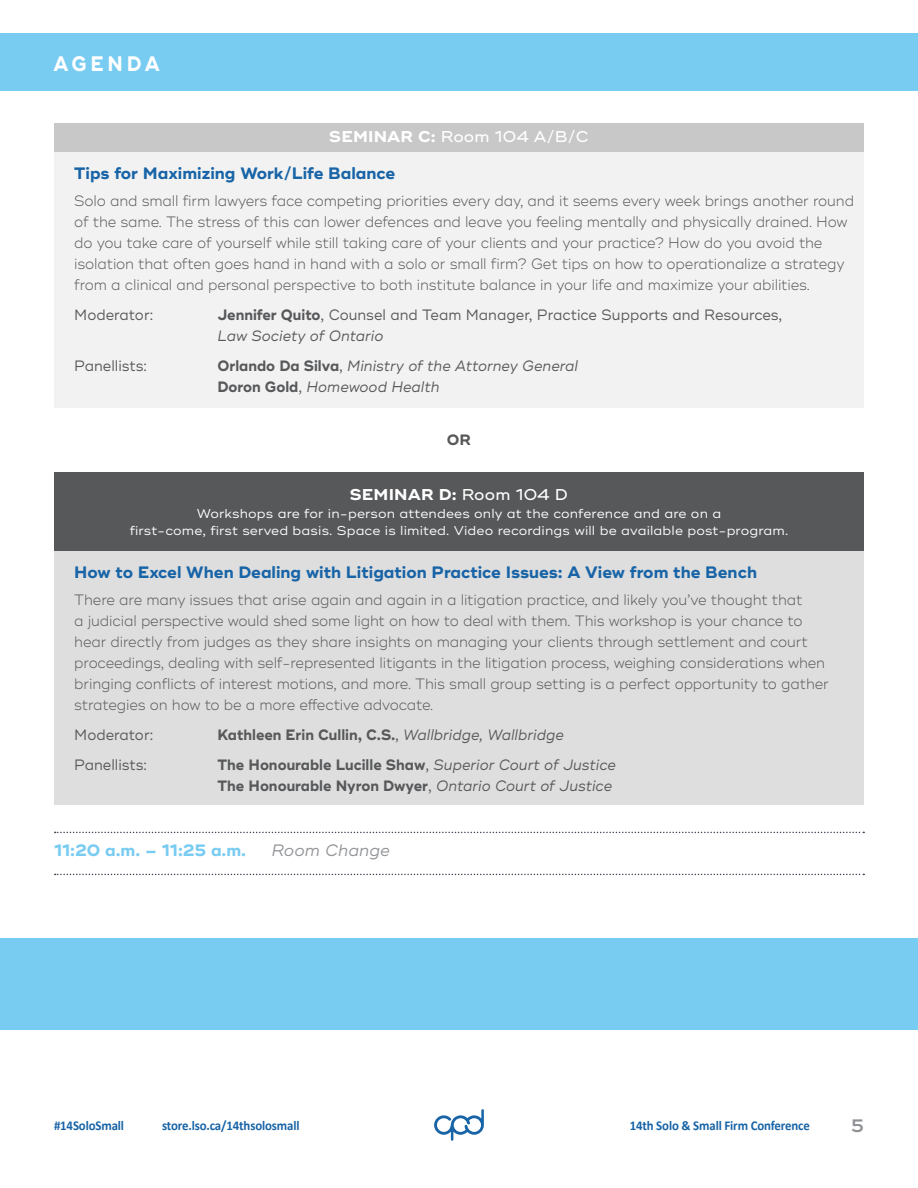
<style>
.page{position:relative;width:918px;height:1188px;background:#fff}
.page>*{position:absolute;margin:0;border:0;box-sizing:border-box;transform-origin:0 0}
.t1{font:700 21px "Ridley Grotesk";letter-spacing:.2em;color:#fff;scale:.9 1}
.t2{font:600 18px "Ridley Grotesk";color:#8f9194}
.t3{font:700 16.5px "Ridley Grotesk";color:#1864a7}
.t4{font:700 16.5px "Ridley Grotesk";letter-spacing:-.005em;color:#78cbf1}
.t5{font:italic 16.5px "Ridley Grotesk";color:#939598}
.t6{font:500 15.6px "Ridley Grotesk";letter-spacing:.01em;color:#fff;scale:1.05 1}
.t7{font:700 15.6px "Ridley Grotesk";letter-spacing:.01em;color:#fff;scale:1.05 1}
.t8{font:300 15px/21px "Ridley Grotesk";letter-spacing:-.01em;color:#57585a;scale:.95 1}
.basic-text1{font:700 15px/21px "Ridley Grotesk";color:#57585a;scale:.95 1}
.t9{font:15px/21px "Ridley Grotesk";color:#57585a;scale:.95 1}
.t10{font:italic 15px/21px "Ridley Grotesk";color:#57585a;scale:.95 1}
.basic-text1-2{font:700 15px "Ridley Grotesk";color:#57585a}
.t11{font:700 13.5px "Calibri";letter-spacing:-.01em;color:#1864a7;scale:.95 1}
.t12{font:12.9px/16.5px "Ridley Grotesk";letter-spacing:.01em;color:#fff;text-align:center;scale:1.05 1}
.s1{font-weight:700}
.s2{font-style:italic}
.s3{font-weight:700;font-style:normal}
.s4{font-style:normal}
.s5{font-weight:500}
.s6{font-weight:400}
.s7{font-weight:400;font-style:italic}
</style>
<div class="page">
<svg style="left:434px;top:1109px;width:50px;height:32px"></svg>
<div style="left:0;top:33px;width:918px;height:58px;background:#78cbf1"></div>
<svg style="left:55px;top:832px;width:809px;height:1px"></svg>
<svg style="left:55px;top:874px;width:809px;height:1px"></svg>
<div style="left:54px;top:152px;width:810px;height:255px;background:#f2f2f2"></div>
<div style="left:54px;top:516px;width:810px;height:289px;background:#dedede"></div>
<div style="left:54px;top:123px;width:810px;height:29px;background:#c9c8c9"></div>
<div style="left:54px;top:472px;width:810px;height:79px;background:#57585a"></div>
<div style="left:0;top:939px;width:918px;height:91px;background:#78cbf1"></div>
<p class="t1" style="left:53px;top:51px;width:120px">AGENDA</p>
<p class="t6" style="left:329px;top:128px;width:249px"><span class="s1">SEMINAR C:</span> Room 104 A/B/C</p>
<p class="t3" style="left:74px;top:163px;width:323px">Tips for Maximizing Work/Life Balance</p>
<p class="t8" style="left:74px;top:191px;width:822px">Solo and small firm lawyers face competing priorities every day, and it seems every week brings another round of the same. The stress of this can lower defences and leave you feeling mentally and physically drained. How do you take care of yourself while still taking care of your clients and your practice? How do you avoid the isolation that often goes hand in hand with a solo or small firm? Get tips on how to operationalize a strategy from a clinical and personal perspective to both institute balance in your life and maximize your abilities.</p>
<p class="t9" style="left:74px;top:305px;width:85px">Moderator:</p>
<p class="t9" style="left:218px;top:305px;width:596px"><span class="s1">Jennifer Quito</span>, Counsel and Team Manager, Practice Supports and Resources,<br><span class="s2">Law Society of Ontario</span></p>
<p class="t9" style="left:74px;top:356px;width:78px">Panellists:</p>
<p class="t10" style="left:218px;top:356px;width:381px"><span class="s3">Orlando Da Silva</span><span class="s4">,</span> Ministry of the Attorney General<br><span class="s3">Doron Gold</span><span class="s4">,</span> Homewood Health</p>
<p class="basic-text1-2" style="left:447px;top:431px;width:26px">OR</p>
<p class="t7" style="left:350px;top:486px;width:209px">SEMINAR D: <span class="s5">Room 104 D</span></p>
<p class="t12" style="left:130px;top:506px;width:629px">Workshops are for in-person attendees only at the conference and are on a<br>first-come, first served basis. Space is limited. Video recordings will be available post-program.</p>
<p class="t3" style="left:74px;top:562px;width:684px">How to Excel When Dealing with Litigation Practice Issues: A View from the Bench</p>
<p class="t8" style="left:74px;top:589px;width:796px">There are many issues that arise again and again in a litigation practice, and likely you’ve thought that<br>a judicial perspective would shed some light on how to deal with them. This workshop is your chance to hear directly from judges as they share insights on managing your clients through settlement and court proceedings, dealing with self-represented litigants in the litigation process, weighing considerations when bringing conflicts of interest motions, and more. This small group setting is a perfect opportunity to gather strategies on how to be a more effective advocate.</p>
<p class="t9" style="left:74px;top:724px;width:85px">Moderator:</p>
<p class="basic-text1" style="left:218px;top:724px;width:366px">Kathleen Erin Cullin, C.S.<span class="s6">,</span> <span class="s7">Wallbridge, Wallbridge</span></p>
<p class="t9" style="left:74px;top:754px;width:78px">Panellists:</p>
<p class="basic-text1" style="left:218px;top:754px;width:421px">The Honourable Lucille Shaw<span class="s6">,</span> <span class="s7">Superior Court of Justice<br></span>The Honourable Nyron Dwyer<span class="s6">,</span> <span class="s7">Ontario Court of Justice</span></p>
<p class="t4" style="left:54px;top:841px;width:194px">11:20 a.m. – 11:25 a.m.</p>
<p class="t5" style="left:272px;top:841px;width:120px">Room Change</p>
<p class="t11" style="left:54px;top:1116px;width:75px">#14SoloSmall</p>
<p class="t11" style="left:162px;top:1116px;width:146px">store.lso.ca/14thsolosmall</p>
<p class="t11" style="left:630px;top:1116px;width:191px">14th Solo &amp; Small Firm Conference</p>
<p class="t2" style="left:851px;top:1115px;width:14px">5</p>
</div>
